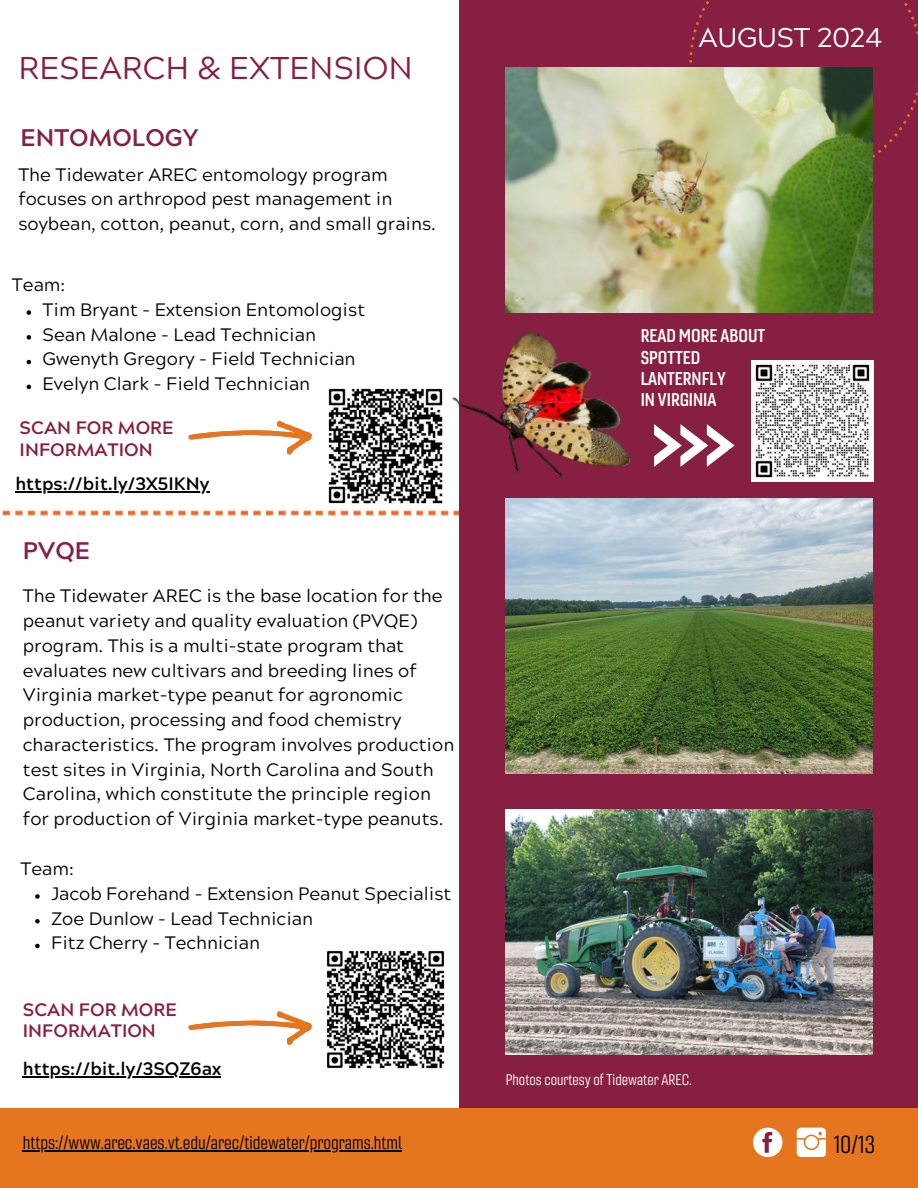
<style>
.page{position:relative;width:918px;height:1188px;background:#fff}
.page>*{position:absolute;margin:0;border:0;box-sizing:border-box;transform-origin:0 0}
.t1{font:31.5px "Acherus Grotesque";color:#861f41}
.t2{font:27px "Acherus Grotesque";color:#fff}
.t3{font:700 24px "Acherus Grotesque";color:#861f41}
.t4{font:24px "Gineso Con Boo";color:#000}
.t5{font:18px/24.8px "Acherus Grotesque";color:#000}
.t6{font:18px "Gineso Con Boo";color:#000}
.t7{font:700 18px/21.3px "Acherus Grotesque";color:#861f41}
.t8{font:700 18px "Acherus Grotesque";color:#000}
.t9{font:18px/21.3px "Gineso Con Dem";color:#fff}
.t10{font:15px "Gineso Con Boo";color:#fff}
</style>
<div class="page">
<img style="left:2px;top:511px;width:457px;height:4px">
<div style="left:459px;top:0;width:459px;height:1110px;background:#861f41"></div>
<div style="left:0;top:1108px;width:918px;height:80px;background:#e5751f"></div>
<svg style="left:689px;top:1px;width:113px;height:67px"></svg>
<svg style="left:904px;top:3px;width:14px;height:31px"></svg>
<svg style="left:873px;top:86px;width:45px;height:72px"></svg>
<img style="left:506px;top:68px;width:367px;height:245px">
<img style="left:506px;top:809px;width:367px;height:245px">
<img style="left:506px;top:498px;width:367px;height:276px">
<img style="left:328px;top:388px;width:103px;height:116px">
<img style="left:327px;top:951px;width:118px;height:118px">
<svg style="left:188px;top:1011px;width:124px;height:34px"></svg>
<svg style="left:188px;top:421px;width:124px;height:34px"></svg>
<img style="left:431px;top:302px;width:236px;height:206px">
<img style="left:752px;top:360px;width:121px;height:122px">
<svg style="left:654px;top:424px;width:81px;height:43px"></svg>
<svg style="left:27px;top:310px;width:4px;height:5px"></svg>
<svg style="left:27px;top:335px;width:4px;height:5px"></svg>
<svg style="left:27px;top:360px;width:4px;height:4px"></svg>
<svg style="left:27px;top:385px;width:4px;height:4px"></svg>
<svg style="left:35px;top:894px;width:5px;height:5px"></svg>
<svg style="left:35px;top:919px;width:5px;height:4px"></svg>
<svg style="left:35px;top:944px;width:5px;height:4px"></svg>
<hr style="left:23px;top:1150px;width:379px;height:1px;background:#000">
<svg style="left:797px;top:1128px;width:29px;height:29px"></svg>
<div style="left:753px;top:1128px;width:29px;height:29px;background:#fff;border-radius:50%"></div>
<svg style="left:762px;top:1132px;width:10px;height:21px"></svg>
<hr style="left:15px;top:491px;width:194px;height:1px;background:#000">
<hr style="left:23px;top:1076px;width:198px;height:1px;background:#000">
<p class="t1" style="left:18px;top:55px;width:396px">RESEARCH &amp; EXTENSION</p>
<p class="t3" style="left:21px;top:128px;width:179px">ENTOMOLOGY</p>
<p class="t5" style="left:18px;top:165px;width:419px">The Tidewater AREC entomology program focuses on arthropod pest management in soybean, cotton, peanut, corn, and small grains.</p>
<h3 class="t5" style="left:12px;top:275px;width:55px">Team:</h3>
<p class="t5" style="left:43px;top:300px;width:324px">Tim Bryant - Extension Entomologist</p>
<p class="t5" style="left:43px;top:325px;width:275px">Sean Malone - Lead Technician</p>
<p class="t5" style="left:43px;top:349px;width:314px">Gwenyth Gregory - Field Technician</p>
<p class="t5" style="left:43px;top:374px;width:269px">Evelyn Clark - Field Technician</p>
<p class="t7" style="left:20px;top:420px;width:155px">SCAN FOR MORE<br>INFORMATION</p>
<p class="t8" style="left:15px;top:477px;width:196px">https://bit.ly/3X5IKNy</p>
<p class="t3" style="left:23px;top:541px;width:69px">PVQE</p>
<h1 class="t5" style="left:23px;top:586px;width:433px">The Tidewater AREC is the base location for the peanut variety and quality evaluation (PVQE) program. This is a multi-state program that evaluates new cultivars and breeding lines of Virginia market-type peanut for agronomic production, processing and food chemistry characteristics. The program involves production test sites in Virginia, North Carolina and South Carolina, which constitute the principle region for production of Virginia market-type peanuts.</h1>
<p class="t5" style="left:21px;top:859px;width:55px">Team:</p>
<p class="t5" style="left:51px;top:884px;width:402px">Jacob Forehand - Extension Peanut Specialist</p>
<h5 class="t5" style="left:51px;top:908px;width:263px">Zoe Dunlow - Lead Technician</h5>
<p class="t5" style="left:51px;top:933px;width:210px">Fitz Cherry - Technician</p>
<h5 class="t7" style="left:23px;top:1001px;width:155px">SCAN FOR MORE<br>INFORMATION</h5>
<p class="t8" style="left:23px;top:1061px;width:200px">https://bit.ly/3SQZ6ax</p>
<h3 class="t6" style="left:23px;top:1130px;width:381px">https://www.arec.vaes.vt.edu/arec/tidewater/programs.html</h3>
<p class="t2" style="left:698px;top:22px;width:186px">AUGUST 2024</p>
<p class="t9" style="left:641px;top:324px;width:126px">READ MORE ABOUT<br>SPOTTED<br>LANTERNFLY<br>IN VIRGINIA</p>
<h6 class="t10" style="left:506px;top:1069px;width:187px">Photos courtesy of Tidewater AREC.</h6>
<p class="t4" style="left:833px;top:1127px;width:43px">10/13</p>
</div>
